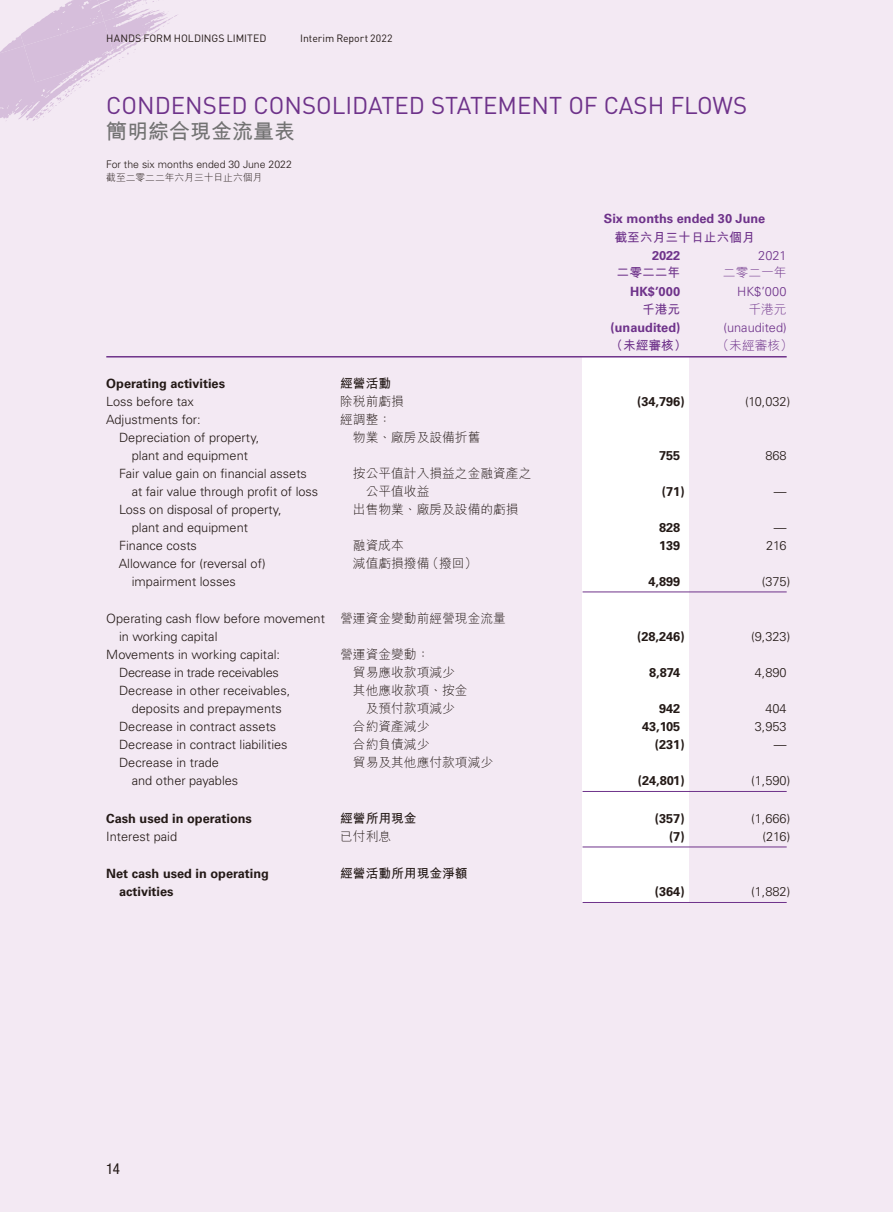
<style>
.page{position:relative;width:893px;height:1212px;background:#f3e9f3}
.page>*{position:absolute;margin:0;border:0;box-sizing:border-box;transform-origin:0 0}
.t1{font:24px "DIN";color:#6e328a}
.t2{font:700 21px "M Hei HK";color:#727272}
.t3{font:condensed 15px "Helvetica Neue LT Std";color:#231916}
.t4{font:300 12.75px/18px "Univers LT Std";color:#231916}
.t5{font:700 12.75px "Univers LT Std";color:#231916}
.t6{font:300 12.75px "M Hei HK";color:#231916}
.t7{font:700 12.75px "Univers LT Std";color:#6e328a}
.t8{font:300 12.75px "Univers LT Std";letter-spacing:-.02em;color:#231916}
.t9{font:700 12.75px "M Hei HK";color:#6e328a}
.t10{font:300 12.75px "Univers LT Std";color:#6e328a}
.t11{font:700 12.75px "M Hei HK";color:#231916}
.t12{font:300 12.75px "M Hei HK";color:#6e328a}
.t13{font:10.5px "DIN Pro";letter-spacing:-.005em;color:#231916}
.t14{font:300 10.5px "Univers LT Std";color:#231916}
.t15{font:300 9.75px "M Hei HK";color:#231916}
.s1{font-family:"M Hei HK"}
</style>
<div class="page">
<svg style="left:0;top:0;width:177px;height:121px"></svg>
<div style="left:583px;top:357px;width:106px;height:545px;background:#fff"></div>
<hr style="left:106px;top:356px;width:681px;height:1px;background:#6e328a">
<hr style="left:583px;top:591px;width:204px;height:1px;background:#6e328a">
<hr style="left:583px;top:791px;width:204px;height:1px;background:#6e328a">
<hr style="left:583px;top:846px;width:204px;height:1px;background:#6e328a">
<hr style="left:583px;top:902px;width:204px;height:1px;background:#6e328a">
<p class="t13" style="left:106px;top:31px;width:162px">HANDS FORM HOLDINGS LIMITED</p>
<p class="t13" style="left:300px;top:31px;width:94px">Interim Report 2022</p>
<h1 class="t1" style="left:106px;top:90px;width:642px">CONDENSED CONSOLIDATED STATEMENT OF CASH FLOWS</h1>
<h2 class="t2" style="left:106px;top:116px;width:190px">簡明綜合現金流量表</h2>
<p class="t14" style="left:106px;top:158px;width:187px">For the six months ended 30 June 2022</p>
<p class="t15" style="left:106px;top:172px;width:157px">截至二零二二年六月三十日止六個月</p>
<p class="t7" style="left:604px;top:211px;width:163px">Six months ended 30 June</p>
<p class="t9" style="left:614px;top:228px;width:142px">截至六月三十日止六個月</p>
<p class="t7" style="left:652px;top:248px;width:30px">2022</p>
<p class="t10" style="left:758px;top:248px;width:30px">2021</p>
<p class="t9" style="left:617px;top:263px;width:65px">二零二二年</p>
<p class="t12" style="left:723px;top:266px;width:65px">二零二一年</p>
<p class="t7" style="left:630px;top:284px;width:52px">HK$’000</p>
<p class="t10" style="left:737px;top:284px;width:51px">HK$’000</p>
<p class="t9" style="left:642px;top:300px;width:40px">千港元</p>
<p class="t12" style="left:748px;top:303px;width:40px">千港元</p>
<p class="t7" style="left:610px;top:320px;width:71px">(unaudited)</p>
<p class="t10" style="left:724px;top:320px;width:65px">(unaudited)</p>
<p class="t9" style="left:610px;top:336px;width:78px">（未經審核）</p>
<p class="t12" style="left:716px;top:339px;width:78px">（未經審核）</p>
<p class="t5" style="left:106px;top:376px;width:120px">Operating activities</p>
<p class="t11" style="left:340px;top:374px;width:52px">經營活動</p>
<p class="t4" style="left:106px;top:392px;width:89px">Loss before tax</p>
<p class="t6" style="left:340px;top:394px;width:65px">除稅前虧損</p>
<p class="t5" style="left:637px;top:394px;width:49px">(34,796)</p>
<p class="t4" style="left:745px;top:392px;width:47px">(10,032)</p>
<p class="t4" style="left:106px;top:410px;width:96px">Adjustments for:</p>
<p class="t6" style="left:340px;top:412px;width:52px">經調整：</p>
<p class="t4" style="left:119px;top:428px;width:142px">Depreciation of property,</p>
<p class="t6" style="left:353px;top:430px;width:129px">物業、廠房及設備折舊</p>
<p class="t4" style="left:132px;top:446px;width:118px">plant and equipment</p>
<p class="t5" style="left:659px;top:448px;width:23px">755</p>
<p class="t4" style="left:765px;top:446px;width:23px">868</p>
<p class="t4" style="left:119px;top:464px;width:189px">Fair value gain on financial assets</p>
<p class="t6" style="left:353px;top:466px;width:180px">按公平值計入損益之金融資產之</p>
<p class="t4" style="left:132px;top:482px;width:188px">at fair value through profit of loss</p>
<p class="t6" style="left:366px;top:484px;width:65px">公平值收益</p>
<p class="t5" style="left:662px;top:484px;width:24px">(71)</p>
<p class="t4" style="left:774px;top:482px;width:14px">—</p>
<p class="t4" style="left:119px;top:500px;width:164px">Loss on disposal of property,</p>
<p class="t6" style="left:353px;top:502px;width:167px">出售物業、廠房及設備的虧損</p>
<p class="t4" style="left:132px;top:518px;width:118px">plant and equipment</p>
<p class="t5" style="left:659px;top:520px;width:23px">828</p>
<p class="t4" style="left:774px;top:518px;width:14px">—</p>
<p class="t4" style="left:119px;top:536px;width:79px">Finance costs</p>
<p class="t6" style="left:353px;top:538px;width:52px">融資成本</p>
<p class="t5" style="left:659px;top:538px;width:23px">139</p>
<p class="t4" style="left:766px;top:536px;width:22px">216</p>
<p class="t4" style="left:119px;top:554px;width:148px">Allowance for (reversal of)</p>
<p class="t6" style="left:353px;top:556px;width:126px">減值虧損撥備（撥回）</p>
<p class="t4" style="left:132px;top:572px;width:106px">impairment losses</p>
<p class="t5" style="left:648px;top:574px;width:33px">4,899</p>
<p class="t4" style="left:762px;top:572px;width:30px">(375)</p>
<p class="t4" style="left:119px;top:610px;width:388px;text-indent:-13px">Operating cash flow before movement <span class="s1">營運資金變動前經營現金流量</span>in working capital</p>
<p class="t5" style="left:637px;top:629px;width:49px">(28,246)</p>
<p class="t4" style="left:751px;top:628px;width:40px">(9,323)</p>
<p class="t4" style="left:106px;top:646px;width:175px">Movements in working capital:</p>
<p class="t6" style="left:340px;top:648px;width:91px">營運資金變動：</p>
<p class="t8" style="left:119px;top:665px;width:161px">Decrease in trade receivables</p>
<p class="t6" style="left:353px;top:666px;width:103px">貿易應收款項減少</p>
<p class="t5" style="left:649px;top:665px;width:33px">8,874</p>
<p class="t4" style="left:755px;top:664px;width:33px">4,890</p>
<p class="t4" style="left:119px;top:682px;width:173px">Decrease in other receivables,</p>
<p class="t6" style="left:353px;top:684px;width:116px">其他應收款項、按金</p>
<p class="t4" style="left:132px;top:700px;width:151px">deposits and prepayments</p>
<p class="t6" style="left:366px;top:702px;width:91px">及預付款項減少</p>
<p class="t5" style="left:659px;top:701px;width:23px">942</p>
<p class="t4" style="left:765px;top:700px;width:23px">404</p>
<p class="t4" style="left:119px;top:718px;width:159px">Decrease in contract assets</p>
<p class="t6" style="left:353px;top:720px;width:78px">合約資產減少</p>
<p class="t5" style="left:642px;top:719px;width:40px">43,105</p>
<p class="t4" style="left:755px;top:718px;width:33px">3,953</p>
<p class="t4" style="left:119px;top:736px;width:170px">Decrease in contract liabilities</p>
<p class="t6" style="left:353px;top:738px;width:78px">合約負債減少</p>
<p class="t5" style="left:655px;top:737px;width:31px">(231)</p>
<p class="t4" style="left:774px;top:736px;width:14px">—</p>
<p class="t4" style="left:119px;top:754px;width:101px">Decrease in trade</p>
<p class="t6" style="left:353px;top:756px;width:142px">貿易及其他應付款項減少</p>
<p class="t4" style="left:132px;top:772px;width:108px">and other payables</p>
<p class="t5" style="left:638px;top:773px;width:48px">(24,801)</p>
<p class="t4" style="left:751px;top:772px;width:40px">(1,590)</p>
<p class="t5" style="left:106px;top:811px;width:147px">Cash used in operations</p>
<p class="t11" style="left:340px;top:809px;width:78px">經營所用現金</p>
<p class="t5" style="left:655px;top:811px;width:31px">(357)</p>
<p class="t4" style="left:751px;top:809px;width:40px">(1,666)</p>
<p class="t4" style="left:106px;top:827px;width:72px">Interest paid</p>
<p class="t6" style="left:340px;top:829px;width:52px">已付利息</p>
<p class="t5" style="left:669px;top:829px;width:17px">(7)</p>
<p class="t4" style="left:762px;top:827px;width:29px">(216)</p>
<p class="t5" style="left:106px;top:866px;width:164px">Net cash used in operating</p>
<p class="t11" style="left:340px;top:864px;width:129px">經營活動所用現金淨額</p>
<p class="t5" style="left:119px;top:884px;width:56px">activities</p>
<p class="t5" style="left:655px;top:884px;width:31px">(364)</p>
<p class="t4" style="left:751px;top:883px;width:40px">(1,882)</p>
<p class="t3" style="left:106px;top:1160px;width:15px">14</p>
</div>
